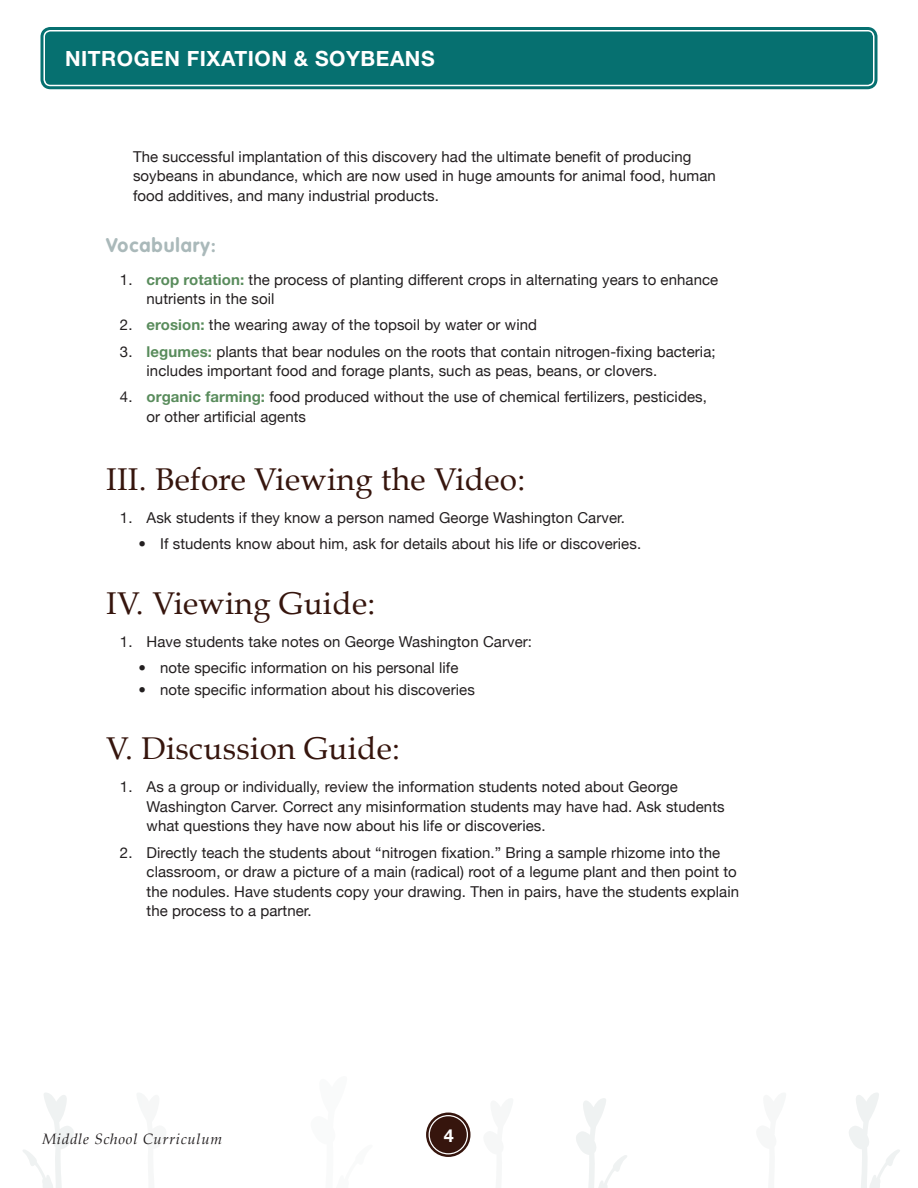
<style>
.page{position:relative;width:918px;height:1188px;background:#fff}
.page>*{position:absolute;margin:0;border:0;box-sizing:border-box;transform-origin:0 0}
.t1{font:31.5px "Book Antiqua";letter-spacing:.01em;color:#36150d}
.t2{font:700 21px "Helvetica Neue";letter-spacing:.025em;color:#fff}
.t3{font:700 19.5px "VAG Rounded";letter-spacing:.05em;color:#aab9ba}
.t4{font:700 18px "Helvetica Neue";color:#fff}
.t5{font:15px/19.5px "Helvetica Neue";letter-spacing:.005em;color:#231f20}
.t6{font:italic 15px "Book Antiqua";letter-spacing:.05em;color:#231f20}
.s1{font-weight:700;color:#598c5c}
</style>
<div class="page">
<svg style="left:576px;top:1098px;width:51px;height:90px"></svg>
<svg style="left:430px;top:1112px;width:36px;height:45px"></svg>
<svg style="left:23px;top:1093px;width:51px;height:95px"></svg>
<svg style="left:849px;top:1093px;width:51px;height:95px"></svg>
<div style="left:45px;top:32px;width:828px;height:53px;background:#067070;border-radius:5px"></div>
<div style="left:40px;top:27px;width:837px;height:62px;border:3px solid #067070;border-radius:8px"></div>
<div style="left:47px;top:33px;width:824px;height:50px;border:3px solid #067070;border-radius:2px"></div>
<div style="left:430px;top:1116px;width:37px;height:37px;background:#36150d;border-radius:50%"></div>
<div style="left:426px;top:1113px;width:45px;height:44px;border:2px solid #36150d;border-radius:50%"></div>
<div style="left:431px;top:1118px;width:35px;height:34px;border:2px solid #36150d;border-radius:50%"></div>
<h2 class="t2" style="left:65px;top:45px;width:371px">NITROGEN FIXATION &amp; SOYBEANS</h2>
<p class="t5" style="left:133px;top:146px;width:584px">The successful implantation of this discovery had the ultimate benefit of producing soybeans in abundance, which are now used in huge amounts for animal food, human food additives, and many industrial products.</p>
<h3 class="t3" style="left:106px;top:233px;width:111px">Vocabulary:</h3>
<p class="t5" style="left:147px;top:269px;width:573px;text-indent:-27px">1. <span class="s1">crop rotation:</span> the process of planting different crops in alternating years to enhance nutrients in the soil</p>
<p class="t5" style="left:120px;top:315px;width:419px">2. <span class="s1">erosion:</span> the wearing away of the topsoil by water or wind</p>
<p class="t5" style="left:147px;top:341px;width:571px;text-indent:-27px">3. <span class="s1">legumes:</span> plants that bear nodules on the roots that contain nitrogen-fixing bacteria; includes important food and forage plants, such as peas, beans, or clovers.</p>
<p class="t5" style="left:147px;top:387px;width:562px;text-indent:-27px">4. <span class="s1">organic farming:</span> food produced without the use of chemical fertilizers, pesticides, or other artificial agents</p>
<h1 class="t1" style="left:106px;top:460px;width:421px">III. Before Viewing the Video:</h1>
<p class="t5" style="left:120px;top:508px;width:507px">1. Ask students if they know a person named George Washington Carver.</p>
<p class="t5" style="left:138px;top:534px;width:504px">• If students know about him, ask for details about his life or discoveries.</p>
<h1 class="t1" style="left:106px;top:583px;width:271px">IV. Viewing Guide:</h1>
<p class="t5" style="left:120px;top:631px;width:414px">1. Have students take notes on George Washington Carver:</p>
<p class="t5" style="left:138px;top:658px;width:321px">• note specific information on his personal life</p>
<p class="t5" style="left:138px;top:680px;width:338px">• note specific information about his discoveries</p>
<h1 class="t1" style="left:106px;top:729px;width:295px">V. Discussion Guide:</h1>
<p class="t5" style="left:147px;top:777px;width:580px;text-indent:-27px">1. As a group or individually, review the information students noted about George<br>Washington Carver. Correct any misinformation students may have had. Ask students what questions they have now about his life or discoveries.</p>
<p class="t5" style="left:147px;top:842px;width:594px;text-indent:-27px">2. Directly teach the students about “nitrogen fixation.” Bring a sample rhizome into the classroom, or draw a picture of a main (radical) root of a legume plant and then point to the nodules. Have students copy your drawing. Then in pairs, have the students explain the process to a partner.</p>
<p class="t6" style="left:42px;top:1130px;width:182px">Middle School Curriculum</p>
<p class="t4" style="left:444px;top:1125px;width:11px">4</p>
</div>
